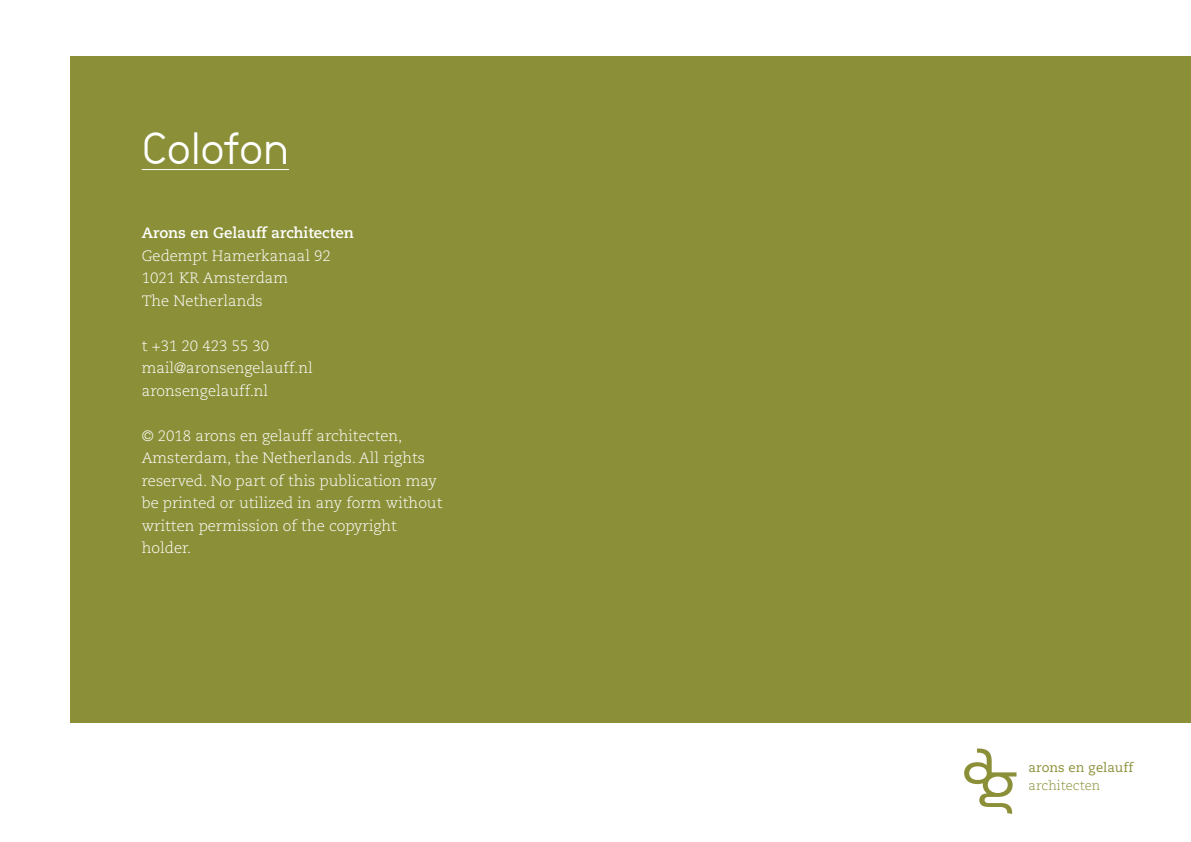
<style>
.page{position:relative;width:1191px;height:842px;background:#fff}
.page>*{position:absolute;margin:0;border:0;box-sizing:border-box;transform-origin:0 0}
.t1{font:45px "Neubau Grotesk Nor";letter-spacing:-.01em;color:#fff}
.t2{font:300 15px/22.5px "Caecilia LT Std";color:#fff}
.t3{font:700 15px "Caecilia LT Std";color:#fff}
.t4{font:13.1px "Caecilia LT Std";color:#8b9038}
.t5{font:300 13.1px "Caecilia LT Std";color:#8b9038}
</style>
<div class="page">
<svg style="left:964px;top:748px;width:52px;height:66px"></svg>
<div style="left:71px;top:57px;width:1120px;height:666px;background:#8b9038"></div>
<hr style="left:142px;top:169px;width:147px;height:1px;background:#fff">
<h1 class="t1" style="left:142px;top:121px;width:149px">Colofon</h1>
<p class="t3" style="left:142px;top:224px;width:213px">Arons en Gelauff architecten</p>
<p class="t2" style="left:142px;top:245px;width:191px">Gedempt Hamerkanaal 92<br>1021 KR Amsterdam<br>The Netherlands</p>
<p class="t2" style="left:142px;top:335px;width:172px">t +31 20 423 55 30 mail@aronsengelauff.nl aronsengelauff.nl</p>
<p class="t2" style="left:142px;top:425px;width:302px">© 2018 arons en gelauff architecten, Amsterdam, the Netherlands. All rights reserved. No part of this publication may be printed or utilized in any form without written permission of the copyright holder.</p>
<p class="t4" style="left:1028px;top:760px;width:106px">arons en gelauff</p>
<p class="t5" style="left:1028px;top:778px;width:73px">architecten</p>
</div>
